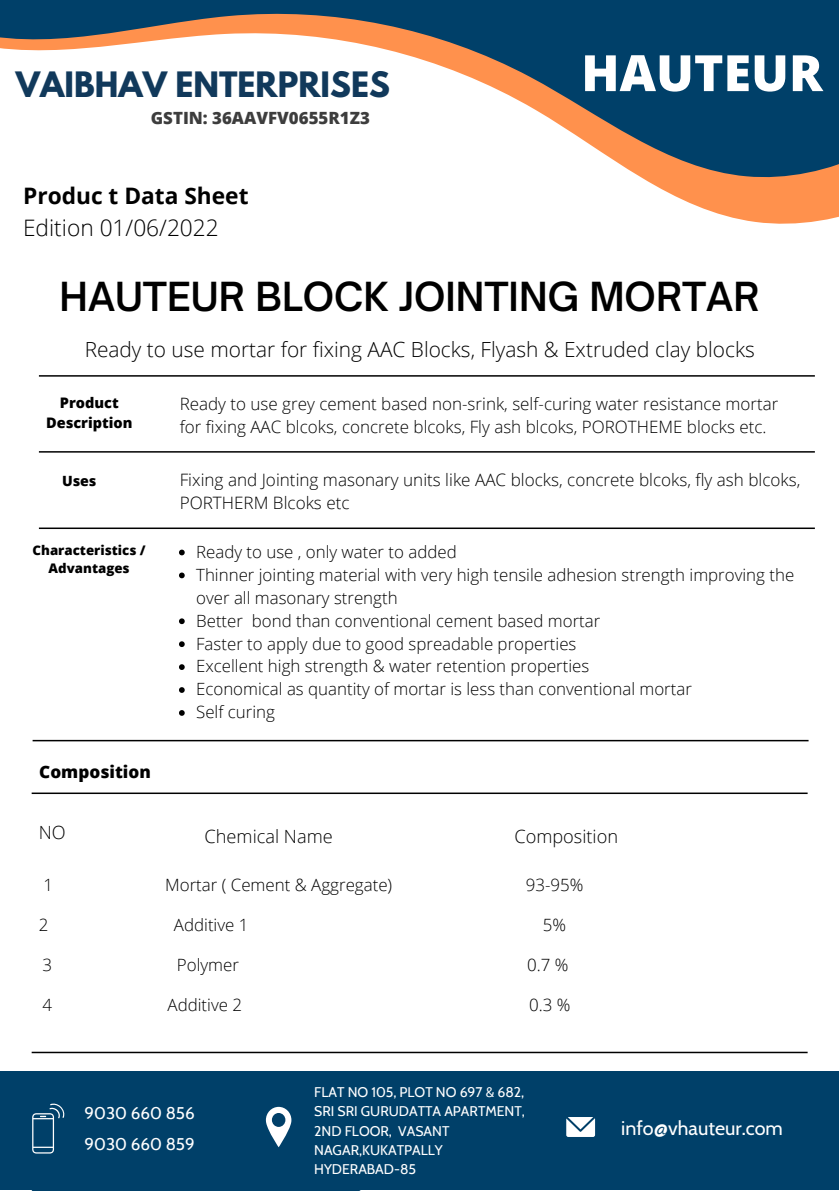
<style>
.page{position:relative;width:839px;height:1191px;background:#fff}
.page>*{position:absolute;margin:0;border:0;box-sizing:border-box;transform-origin:0 0}
.t1{font:800 50px "Open Sans";color:#fff}
.t2{font:600 38.4px "Open Sauce One";color:#000}
.t3{font:700 31px "League Spartan";color:#11395b}
.t4{font:300 22.8px "Open Sans";color:#000}
.t5{font:700 22.8px "Open Sans";color:#000}
.t6{font:300 20.8px "Open Sans";color:#000}
.t7{font:19.8px "Cabin";color:#fff}
.t8{font:300 18.2px "Open Sans";color:#000}
.t9{font:800 17.2px "Open Sans";color:#000}
.t10{font:300 17px/23.6px "Open Sans";color:#000}
.t11{font:17px "Cabin";color:#fff}
.t12{font:300 16.8px/23px "Open Sans";color:#000}
.t13{font:800 16.8px "Open Sans";color:#3d3d3d}
.t14{font:800 14.6px/20.2px "Open Sans";color:#000;text-align:center}
.t15{font:800 14.2px "Open Sans";color:#000}
.t16{font:14px/19.2px "Cabin";color:#fff}
.t17{font:800 13.2px/18.4px "Open Sans";color:#000;text-align:center}
</style>
<div class="page">
<svg style="left:0;top:0;width:838px;height:224px"></svg>
<div style="left:0;top:1071px;width:838px;height:120px;background:#004069"></div>
<svg style="left:266px;top:1107px;width:25px;height:40px"></svg>
<svg style="left:32px;top:1103px;width:33px;height:51px;background:#255b7e"></svg>
<svg style="left:566px;top:1117px;width:29px;height:20px"></svg>
<hr style="left:39px;top:375px;width:775px;height:2px;background:#000">
<hr style="left:39px;top:451px;width:775px;height:2px;background:#000">
<hr style="left:39px;top:528px;width:775px;height:1px;background:#000">
<svg style="left:179px;top:550px;width:6px;height:5px"></svg>
<svg style="left:179px;top:573px;width:6px;height:5px"></svg>
<svg style="left:179px;top:618px;width:6px;height:6px"></svg>
<svg style="left:179px;top:641px;width:6px;height:6px"></svg>
<svg style="left:179px;top:664px;width:6px;height:6px"></svg>
<svg style="left:179px;top:687px;width:6px;height:6px"></svg>
<svg style="left:179px;top:710px;width:6px;height:6px"></svg>
<hr style="left:33px;top:740px;width:775px;height:1px;background:#000">
<hr style="left:32px;top:793px;width:775px;height:1px;background:#000">
<hr style="left:32px;top:1052px;width:775px;height:1px;background:#000">
<h3 class="t3" style="left:16px;top:70px;width:375px">VAIBHAV ENTERPRISES</h3>
<p class="t13" style="left:151px;top:106px;width:220px">GSTIN: 36AAVFV0655R1Z3</p>
<h3 class="t5" style="left:23px;top:180px;width:227px">Produc t Data Sheet</h3>
<h3 class="t4" style="left:23px;top:211px;width:197px">Edition 01/06/2022</h3>
<h1 class="t1" style="left:581px;top:38px;width:243px">HAUTEUR</h1>
<h2 class="t2" style="left:59px;top:273px;width:701px">HAUTEUR BLOCK JOINTING MORTAR</h2>
<p class="t6" style="left:85px;top:335px;width:671px">Ready to use mortar for fixing AAC Blocks, Flyash &amp; Extruded clay blocks</p>
<p class="t14" style="left:46px;top:392px;width:88px">Product<br>Description</p>
<p class="t10" style="left:180px;top:391px;width:600px">Ready to use grey cement based non-srink, self-curing water resistance mortar for fixing AAC blcoks, concrete blcoks, Fly ash blcoks, POROTHEME blocks etc.</p>
<p class="t15" style="left:62px;top:471px;width:36px">Uses</p>
<p class="t10" style="left:180px;top:467px;width:622px">Fixing and Jointing masonary units like AAC blocks, concrete blcoks, fly ash blcoks,<br>PORTHERM Blcoks etc</p>
<p class="t17" style="left:33px;top:540px;width:115px">Characteristics /<br>Advantages</p>
<p class="t12" style="left:196px;top:540px;width:599px">Ready to use , only water to added<br>Thinner jointing material with very high tensile adhesion strength improving the over all masonary strength<br>Better bond than conventional cement based mortar<br>Faster to apply due to good spreadable properties<br>Excellent high strength &amp; water retention properties<br>Economical as quantity of mortar is less than conventional mortar<br>Self curing</p>
<p class="t9" style="left:39px;top:760px;width:113px">Composition</p>
<p class="t8" style="left:39px;top:820px;width:28px">NO</p>
<p class="t8" style="left:204px;top:824px;width:130px">Chemical Name</p>
<p class="t8" style="left:514px;top:823px;width:105px">Composition</p>
<p class="t10" style="left:44px;top:873px;width:11px">1</p>
<p class="t10" style="left:165px;top:873px;width:228px">Mortar ( Cement &amp; Aggregate)</p>
<p class="t10" style="left:525px;top:873px;width:59px">93-95%</p>
<p class="t10" style="left:39px;top:913px;width:11px">2</p>
<p class="t10" style="left:174px;top:913px;width:76px">Additive 1</p>
<p class="t10" style="left:543px;top:913px;width:25px">5%</p>
<p class="t10" style="left:43px;top:952px;width:11px">3</p>
<p class="t10" style="left:177px;top:952px;width:64px">Polymer</p>
<p class="t10" style="left:527px;top:952px;width:43px">0.7 %</p>
<p class="t10" style="left:43px;top:992px;width:11px">4</p>
<p class="t10" style="left:167px;top:992px;width:76px">Additive 2</p>
<p class="t10" style="left:529px;top:992px;width:43px">0.3 %</p>
<p class="t11" style="left:85px;top:1102px;width:112px">9030 660 856</p>
<p class="t11" style="left:85px;top:1133px;width:112px">9030 660 859</p>
<p class="t16" style="left:314px;top:1082px;width:212px">FLAT NO 105, PLOT NO 697 &amp; 682,<br>SRI SRI GURUDATTA APARTMENT,<br>2ND FLOOR, VASANT<br>NAGAR,KUKATPALLY<br>HYDERABAD-85</p>
<p class="t7" style="left:621px;top:1116px;width:163px">info@vhauteur.com</p>
</div>
